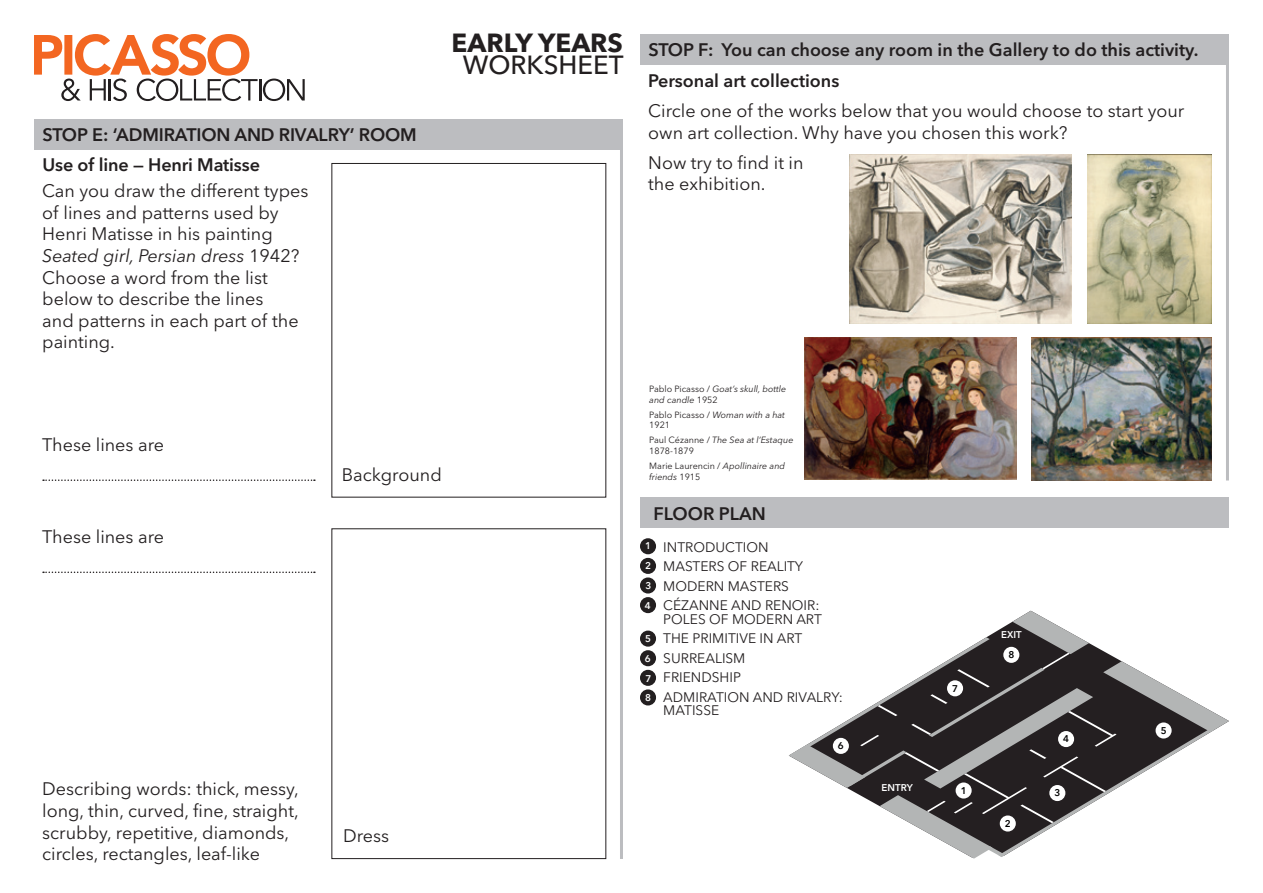
<style>
.page{position:relative;width:1263px;height:893px;background:#fff}
.page>*{position:absolute;margin:0;border:0;box-sizing:border-box;transform-origin:0 0}
.t1{font:700 26.1px "Avenir Next LT Pro";color:#231f20}
.t2{font:500 26.1px "Avenir Next LT Pro";color:#231f20}
.body{font:18px/21.6px "Avenir Next LT Pro";color:#231f20}
.body-2{font:600 18px "Avenir Next LT Pro";color:#231f20}
.body-3{font:13.8px "Avenir Next LT Pro";color:#231f20}
.image_captions{font:600 9.75px "Avenir Next LT Pro";color:#fff}
.t3{font:600 9.75px "Avenir Next LT Pro";color:#000}
.image_captions-2{font:italic 9px/10.8px "Avenir Next LT Pro";color:#231f20}
.image_captions-3{font:9px/10.8px "Avenir Next LT Pro";color:#231f20}
.s1{font-style:italic}
.s2{font-style:normal}
</style>
<div class="page">
<div style="left:640px;top:34px;width:589px;height:31px;background:#bcbdc0"></div>
<div style="left:34px;top:119px;width:589px;height:31px;background:#bcbdc0"></div>
<div style="left:640px;top:497px;width:589px;height:31px;background:#bcbdc0"></div>
<hr style="left:620px;top:146px;width:3px;height:713px;background:#bcbdc0">
<svg style="left:34px;top:34px;width:271px;height:67px"></svg>
<img style="left:850px;top:154px;width:222px;height:169px">
<img style="left:1087px;top:155px;width:124px;height:168px">
<img style="left:804px;top:337px;width:212px;height:143px">
<img style="left:1031px;top:338px;width:180px;height:142px">
<svg style="left:789px;top:611px;width:440px;height:248px"></svg>
<div style="left:640px;top:631px;width:16px;height:16px;background:#231f20;border-radius:50%"></div>
<div style="left:640px;top:650px;width:16px;height:16px;background:#231f20;border-radius:50%"></div>
<div style="left:640px;top:670px;width:16px;height:16px;background:#231f20;border-radius:50%"></div>
<div style="left:640px;top:689px;width:16px;height:16px;background:#231f20;border-radius:50%"></div>
<div style="left:640px;top:538px;width:16px;height:16px;background:#231f20;border-radius:50%"></div>
<div style="left:640px;top:558px;width:16px;height:16px;background:#231f20;border-radius:50%"></div>
<div style="left:640px;top:577px;width:16px;height:16px;background:#231f20;border-radius:50%"></div>
<div style="left:640px;top:597px;width:16px;height:16px;background:#231f20;border-radius:50%"></div>
<hr style="left:1226px;top:65px;width:3px;height:415px;background:#bcbdc0">
<svg style="left:43px;top:479px;width:272px;height:2px"></svg>
<svg style="left:43px;top:571px;width:272px;height:2px"></svg>
<p class="body-2" style="left:43px;top:124px;width:376px">STOP E: ‘ADMIRATION AND RIVALRY’ ROOM</p>
<p class="body-2" style="left:43px;top:154px;width:219px">Use of line — Henri Matisse</p>
<p class="body" style="left:42px;top:180px;width:268px">Can you draw the different types of lines and patterns used by<br>Henri Matisse in his painting<br><span class="s1">Seated girl, Persian dress</span> 1942?<br>Choose a word from the list below to describe the lines<br>and patterns in each part of the painting.</p>
<p class="t1" style="left:452px;top:27px;width:173px">EARLY YEARS</p>
<p class="t2" style="left:463px;top:50px;width:162px">WORKSHEET</p>
<p class="body" style="left:42px;top:434px;width:123px">These lines are</p>
<p class="body" style="left:42px;top:526px;width:123px">These lines are</p>
<p class="body" style="left:342px;top:464px;width:102px">Background</p>
<p class="body" style="left:42px;top:778px;width:258px">Describing words: thick, messy, long, thin, curved, fine, straight, scrubby, repetitive, diamonds, circles, rectangles, leaf-like</p>
<p class="body" style="left:343px;top:825px;width:48px">Dress</p>
<p class="body-2" style="left:648px;top:39px;width:551px">STOP F: You can choose any room in the Gallery to do this activity.</p>
<p class="body-2" style="left:648px;top:70px;width:193px">Personal art collections</p>
<p class="body" style="left:648px;top:100px;width:538px">Circle one of the works below that you would choose to start your own art collection. Why have you chosen this work?</p>
<p class="body" style="left:648px;top:152px;width:157px">Now try to find it in the exhibition.</p>
<p class="image_captions-2" style="left:649px;top:383px;width:138px"><span class="s2">Pablo Picasso /</span> Goat’s skull, bottle and candle <span class="s2">1952</span></p>
<p class="image_captions-3" style="left:649px;top:409px;width:137px">Pablo Picasso / <span class="s1">Woman with a hat<br></span>1921</p>
<p class="image_captions-3" style="left:649px;top:435px;width:146px">Paul Cézanne / <span class="s1">The Sea at l’Estaque<br></span>1878-1879</p>
<p class="image_captions-2" style="left:649px;top:461px;width:137px"><span class="s2">Marie Laurencin /</span> Apollinaire and friends <span class="s2">1915</span></p>
<p class="body-2" style="left:653px;top:502px;width:114px">FLOOR PLAN</p>
<p class="image_captions" style="left:645px;top:540px;width:7px">1</p>
<p class="image_captions" style="left:645px;top:560px;width:7px">2</p>
<p class="image_captions" style="left:645px;top:579px;width:7px">3</p>
<p class="image_captions" style="left:645px;top:599px;width:7px">4</p>
<p class="image_captions" style="left:645px;top:633px;width:7px">5</p>
<p class="image_captions" style="left:645px;top:652px;width:7px">6</p>
<p class="image_captions" style="left:646px;top:672px;width:7px">7</p>
<p class="image_captions" style="left:645px;top:692px;width:7px">8</p>
<p class="body-3" style="left:663px;top:539px;width:107px">INTRODUCTION</p>
<p class="body-3" style="left:663px;top:558px;width:141px">MASTERS OF REALITY</p>
<p class="body-3" style="left:663px;top:578px;width:127px">MODERN MASTERS</p>
<p class="body-3" style="left:663px;top:597px;width:158px">CÉZANNE AND RENOIR:</p>
<p class="body-3" style="left:663px;top:611px;width:160px">POLES OF MODERN ART</p>
<p class="body-3" style="left:663px;top:630px;width:141px">THE PRIMITIVE IN ART</p>
<p class="body-3" style="left:663px;top:650px;width:84px">SURREALISM</p>
<p class="body-3" style="left:663px;top:669px;width:79px">FRIENDSHIP</p>
<p class="body-3" style="left:663px;top:689px;width:181px">ADMIRATION AND RIVALRY:</p>
<p class="body-3" style="left:663px;top:702px;width:57px">MATISSE</p>
<p class="t3" style="left:838px;top:740px;width:7px">6</p>
<p class="image_captions" style="left:882px;top:781px;width:33px">ENTRY</p>
<p class="t3" style="left:952px;top:682px;width:7px">7</p>
<p class="t3" style="left:961px;top:785px;width:7px">1</p>
<p class="image_captions" style="left:1001px;top:629px;width:22px">EXIT</p>
<p class="t3" style="left:1008px;top:649px;width:7px">8</p>
<p class="t3" style="left:1005px;top:818px;width:7px">2</p>
<p class="t3" style="left:1063px;top:733px;width:7px">4</p>
<p class="t3" style="left:1054px;top:787px;width:7px">3</p>
<p class="t3" style="left:1161px;top:725px;width:7px">5</p>
</div>
